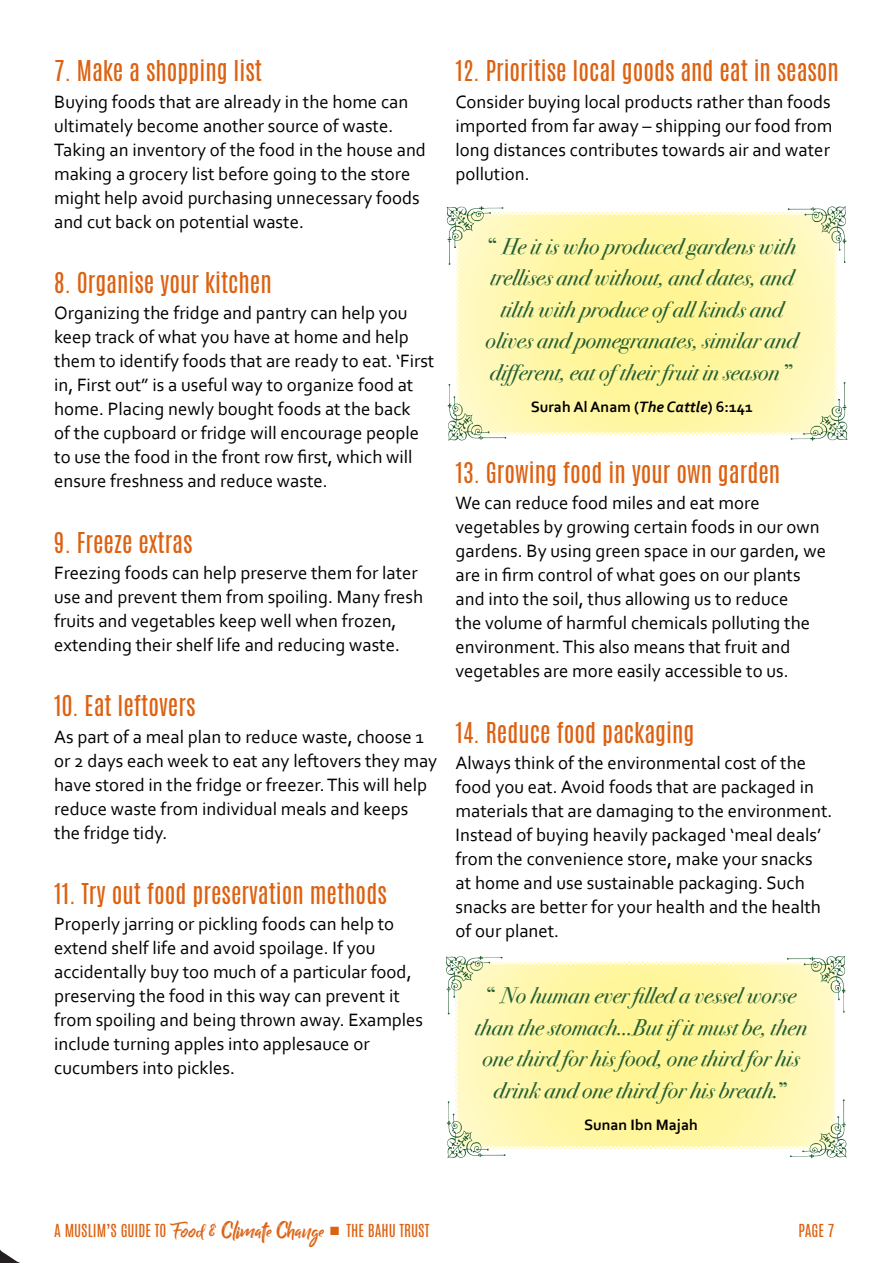
<style>
.page{position:relative;width:893px;height:1263px;background:#fff}
.page>*{position:absolute;margin:0;border:0;box-sizing:border-box;transform-origin:0 0}
.t1{font:24px "Antonio";color:#dc6212}
.t2{font:italic 22.5px/31.5px "Bodoni Svty Two OSITCTT";color:#245f32;text-align:center}
.t3{font:18.75px/24px "Corbel";color:#000}
.t4{font:700 15.75px "Corbel";color:#000}
.t5{font:15px "Antonio";color:#dc6212}
.s1{font-style:normal}
.s2{font-style:italic}
.s3{font-family:"Billy Ohio";font-size:24px}
</style>
<div class="page">
<svg style="left:0;top:1249px;width:20px;height:14px"></svg>
<svg style="left:447px;top:206px;width:400px;height:235px;background:#fcf5b1"></svg>
<svg style="left:446px;top:956px;width:401px;height:202px;background:#fbf5b1"></svg>
<p class="t1" style="left:54px;top:54px;width:209px">7. Make a shopping list</p>
<p class="t3" style="left:54px;top:89px;width:373px">Buying foods that are already in the home can ultimately become another source of waste.<br>Taking an inventory of the food in the house and making a grocery list before going to the store might help avoid purchasing unnecessary foods and cut back on potential waste.</p>
<p class="t1" style="left:54px;top:265px;width:219px">8. Organise your kitchen</p>
<p class="t3" style="left:54px;top:301px;width:382px">Organizing the fridge and pantry can help you keep track of what you have at home and help them to identify foods that are ready to eat. ‘First in, First out” is a useful way to organize food at home. Placing newly bought foods at the back<br>of the cupboard or fridge will encourage people to use the food in the front row first, which will ensure freshness and reduce waste.</p>
<p class="t1" style="left:54px;top:525px;width:140px">9. Freeze extras</p>
<p class="t3" style="left:54px;top:560px;width:370px">Freezing foods can help preserve them for later use and prevent them from spoiling. Many fresh fruits and vegetables keep well when frozen, extending their shelf life and reducing waste.</p>
<p class="t1" style="left:54px;top:688px;width:143px">10. Eat leftovers</p>
<p class="t3" style="left:54px;top:724px;width:385px">As part of a meal plan to reduce waste, choose 1 or 2 days each week to eat any leftovers they may have stored in the fridge or freezer. This will help reduce waste from individual meals and keeps the fridge tidy.</p>
<p class="t1" style="left:54px;top:876px;width:334px">11. Try out food preservation methods</p>
<p class="t3" style="left:54px;top:911px;width:370px">Properly jarring or pickling foods can help to extend shelf life and avoid spoilage. If you accidentally buy too much of a particular food, preserving the food in this way can prevent it from spoiling and being thrown away. Examples include turning apples into applesauce or cucumbers into pickles.</p>
<p class="t1" style="left:456px;top:54px;width:385px">12. Prioritise local goods and eat in season</p>
<p class="t3" style="left:456px;top:89px;width:378px">Consider buying local products rather than foods imported from far away – shipping our food from long distances contributes towards air and water pollution.</p>
<p class="t2" style="left:486px;top:230px;width:314px"><span class="s1">“</span> He it is who produced gardens with trellises and without, and dates, and tilth with produce of all kinds and olives and pomegranates, similar and different, eat of their fruit in season <span class="s1">”</span></p>
<p class="t4" style="left:531px;top:397px;width:224px">Surah Al Anam (<span class="s2">The Cattle</span>) 6:141</p>
<p class="t1" style="left:456px;top:455px;width:326px">13. Growing food in your own garden</p>
<p class="t3" style="left:456px;top:491px;width:372px">We can reduce food miles and eat more vegetables by growing certain foods in our own gardens. By using green space in our garden, we are in firm control of what goes on our plants and into the soil, thus allowing us to reduce<br>the volume of harmful chemicals polluting the environment. This also means that fruit and vegetables are more easily accessible to us.</p>
<p class="t1" style="left:456px;top:715px;width:240px">14. Reduce food packaging</p>
<p class="t3" style="left:456px;top:750px;width:378px">Always think of the environmental cost of the food you eat. Avoid foods that are packaged in materials that are damaging to the environment.<br>Instead of buying heavily packaged ‘meal deals’ from the convenience store, make your snacks at home and use sustainable packaging. Such snacks are better for your health and the health of our planet.</p>
<p class="t2" style="left:475px;top:980px;width:334px"><span class="s1">“</span> No human ever filled a vessel worse than the stomach…But if it must be, then one third for his food, one third for his drink and one third for his breath.<span class="s1">”</span></p>
<p class="t4" style="left:584px;top:1115px;width:115px">Sunan Ibn Majah</p>
<p class="t5" style="left:54px;top:1219px;width:377px">A MUSLIM’S GUIDE TO <span class="s3">Food &amp; Climate Change</span> ■ THE BAHU TRUST</p>
<p class="t5" style="left:798px;top:1219px;width:37px">PAGE 7</p>
</div>
